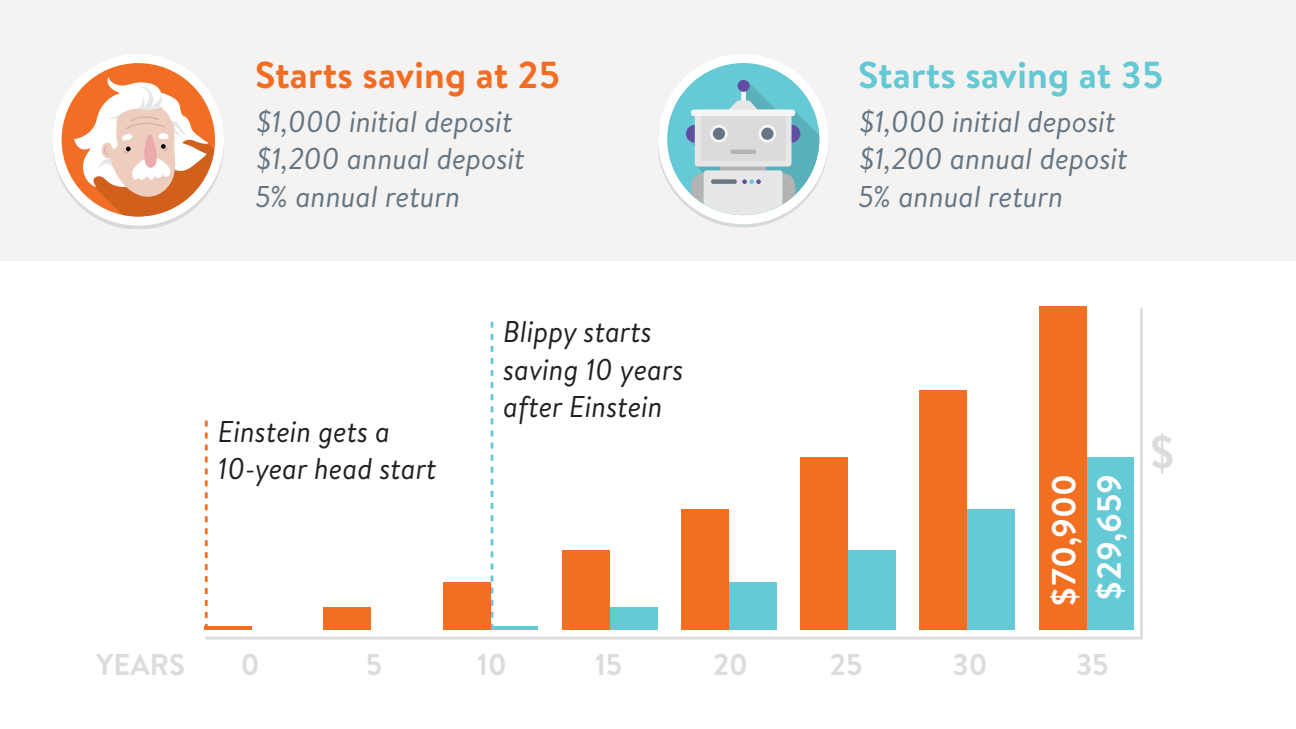
<style>
.page{position:relative;width:1296px;height:729px;background:#fff}
.page>*{position:absolute;margin:0;border:0;box-sizing:border-box;transform-origin:0 0}
.t1{font:700 45.75px "Brandon Text";color:#dedcdb}
.t2{font:700 37.5px "Brandon Text";letter-spacing:.005em;color:#f36c23}
.t3{font:700 37.5px "Brandon Text";letter-spacing:.005em;color:#64c9d5}
.t4{font:700 33.3px/45.3px "Brandon Text";color:#fff}
.t5{font:italic 30px/37.5px "Brandon Text";letter-spacing:-.005em;color:#637584}
.t6{font:italic 30px/37.5px "Brandon Text";color:#231f20}
.t7{font:700 30px "Brandon Text";color:#dedcdb}
</style>
<div class="page">
<div style="left:0;top:0;width:1296px;height:261px;background:#f4f3f1"></div>
<div style="left:52px;top:57px;width:172px;height:172px;background:#637584;opacity:.2"></div>
<div style="left:52px;top:54px;width:172px;height:172px;background:#fff;border-radius:50%"></div>
<svg style="left:62px;top:63px;width:153px;height:153px"></svg>
<div style="left:658px;top:57px;width:170px;height:171px;background:#637584;opacity:.2"></div>
<div style="left:658px;top:54px;width:170px;height:170px;background:#fff;border-radius:50%"></div>
<svg style="left:667px;top:63px;width:152px;height:152px"></svg>
<svg style="left:491px;top:322px;width:2px;height:305px"></svg>
<svg style="left:205px;top:421px;width:3px;height:206px"></svg>
<hr style="left:490px;top:627px;width:48px;height:3px;background:#66c9d6">
<div style="left:610px;top:607px;width:48px;height:23px;background:#66c9d6"></div>
<div style="left:729px;top:582px;width:48px;height:48px;background:#66c9d6"></div>
<div style="left:848px;top:550px;width:48px;height:80px;background:#66c9d6"></div>
<div style="left:967px;top:509px;width:48px;height:121px;background:#66c9d6"></div>
<div style="left:1087px;top:457px;width:47px;height:173px;background:#66c9d6"></div>
<hr style="left:205px;top:627px;width:47px;height:3px;background:#f26e21">
<div style="left:323px;top:607px;width:48px;height:23px;background:#f26e21"></div>
<div style="left:443px;top:582px;width:47px;height:48px;background:#f26e21"></div>
<div style="left:562px;top:550px;width:48px;height:80px;background:#f26e21"></div>
<div style="left:681px;top:509px;width:48px;height:121px;background:#f26e21"></div>
<div style="left:800px;top:457px;width:48px;height:173px;background:#f26e21"></div>
<div style="left:920px;top:391px;width:47px;height:239px;background:#f26e21"></div>
<div style="left:1039px;top:306px;width:48px;height:324px;background:#f26e21"></div>
<hr style="left:206px;top:637px;width:934px;height:2px;background:#dedcdb">
<hr style="left:1140px;top:309px;width:3px;height:329px;background:#dedcdb">
<p class="t2" style="left:255px;top:49px;width:307px">Starts saving at 25</p>
<p class="t3" style="left:858px;top:49px;width:307px">Starts saving at 35</p>
<p class="t5" style="left:255px;top:102px;width:271px">$1,000 initial deposit $1,200 annual deposit<br>5% annual return</p>
<p class="t5" style="left:858px;top:102px;width:271px">$1,000 initial deposit $1,200 annual deposit<br>5% annual return</p>
<p class="t6" style="left:218px;top:411px;width:220px">Einstein gets a<br>10-year head start</p>
<p class="t6" style="left:503px;top:312px;width:182px">Blippy starts saving 10 years after Einstein</p>
<p class="t4" style="left:1041px;top:607px;width:134px;rotate:-90deg">$70,900 $29,659</p>
<p class="t7" style="left:96px;top:643px;width:90px">YEARS</p>
<p class="t7" style="left:241px;top:643px;width:20px">0</p>
<p class="t7" style="left:366px;top:643px;width:18px">5</p>
<p class="t7" style="left:477px;top:643px;width:31px">10</p>
<p class="t7" style="left:595px;top:643px;width:29px">15</p>
<p class="t7" style="left:713px;top:643px;width:36px">20</p>
<p class="t7" style="left:830px;top:643px;width:34px">25</p>
<p class="t7" style="left:953px;top:643px;width:36px">30</p>
<p class="t7" style="left:1076px;top:643px;width:34px">35</p>
<h1 class="t1" style="left:1149px;top:420px;width:28px">$</h1>
</div>
